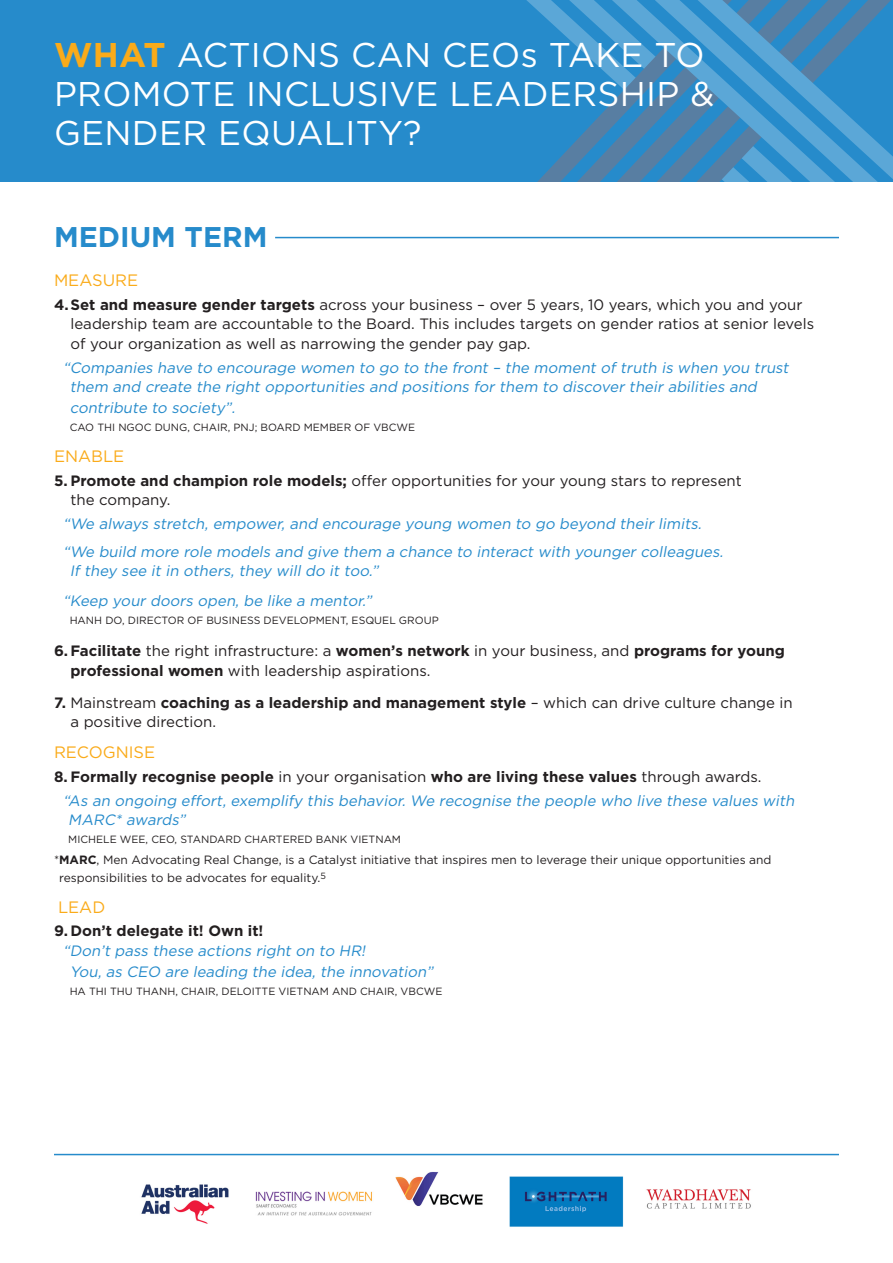
<style>
.page{position:relative;width:893px;height:1263px;background:#fff}
.page>*{position:absolute;margin:0;border:0;box-sizing:border-box;transform-origin:0 0}
.t1{font:34.35px/38.8px "Gotham";letter-spacing:.01em;color:#fff}
.t2{font:700 28.5px "Gotham";color:#268bcb}
.t3{font:16.5px "Gotham";color:#faab1a}
.t4{font:italic 15px/19.5px "Gotham";color:#268bcb}
.t5{font:15px/19.5px "Gotham";color:#231f20}
.t6{font:700 15px "Gotham";color:#231f20}
.t7{font:12px/18px "Gotham";color:#231f20}
.t8{font:10.5px "Gotham";color:#231f20}
.s1{font-weight:700;color:#faab1a}
.s2{font-weight:700}
.s3{font-weight:400}
</style>
<div class="page">
<img style="left:141px;top:1172px;width:610px;height:55px">
<div style="left:0;top:0;width:893px;height:182px;background:#268bcb"></div>
<svg style="left:526px;top:0;width:367px;height:182px"></svg>
<hr style="left:275px;top:237px;width:564px;height:1px;background:#268bcb">
<hr style="left:54px;top:1154px;width:785px;height:1px;background:#268bcb">
<p class="t1" style="left:54px;top:35px;width:662px"><span class="s1">WHAT</span> ACTIONS CAN CEOs TAKE TO<br>PROMOTE INCLUSIVE LEADERSHIP &amp;<br>GENDER EQUALITY?</p>
<p class="t2" style="left:54px;top:220px;width:215px">MEDIUM TERM</p>
<p class="t3" style="left:54px;top:271px;width:86px">MEASURE</p>
<p class="t5" style="left:70px;top:294px;width:745px;text-indent:-16px"><span class="s2">4.Set and measure gender targets</span> across your business – over 5 years, 10 years, which you and your leadership team are accountable to the Board. This includes targets on gender ratios at senior levels of your organization as well as narrowing the gender pay gap.</p>
<p class="t4" style="left:70px;top:357px;width:723px;text-indent:-7px">“Companies have to encourage women to go to the front – the moment of truth is when you trust them and create the right opportunities and positions for them to discover their abilities and</p>
<p class="t4" style="left:70px;top:398px;width:170px">contribute to society”.</p>
<p class="t8" style="left:70px;top:422px;width:347px">CAO THI NGOC DUNG, CHAIR, PNJ; BOARD MEMBER OF VBCWE</p>
<p class="t3" style="left:54px;top:447px;width:72px">ENABLE</p>
<p class="t5" style="left:70px;top:470px;width:673px;text-indent:-16px"><span class="s2">5. Promote and champion role models;</span> offer opportunities for your young stars to represent the company.</p>
<p class="t4" style="left:63px;top:513px;width:643px">“We always stretch, empower, and encourage young women to go beyond their limits.</p>
<p class="t4" style="left:70px;top:542px;width:658px;text-indent:-7px">“We build more role models and give them a chance to interact with younger colleagues.<br>If they see it in others, they will do it too.”</p>
<p class="t4" style="left:63px;top:591px;width:313px">“Keep your doors open, be like a mentor.”</p>
<p class="t8" style="left:70px;top:614px;width:371px">HANH DO, DIRECTOR OF BUSINESS DEVELOPMENT, ESQUEL GROUP</p>
<p class="t5" style="left:70px;top:641px;width:716px;text-indent:-16px"><span class="s2">6.Facilitate</span> the right infrastructure: a <span class="s2">women’s network</span> in your business, and <span class="s2">programs for young professional women</span> with leadership aspirations.</p>
<p class="t5" style="left:70px;top:693px;width:724px;text-indent:-16px"><span class="s2">7.</span> Mainstream <span class="s2">coaching as a leadership and management style</span> – which can drive culture change in a positive direction.</p>
<p class="t3" style="left:54px;top:743px;width:103px">RECOGNISE</p>
<p class="t6" style="left:54px;top:768px;width:709px">8. Formally recognise people <span class="s3">in your organisation</span> who are living these values <span class="s3">through awards.</span></p>
<p class="t4" style="left:68px;top:790px;width:730px;text-indent:-5px">“As an ongoing effort, exemplify this behavior. We recognise the people who live these values with<br>MARC* awards”</p>
<p class="t8" style="left:68px;top:834px;width:334px">MICHELE WEE, CEO, STANDARD CHARTERED BANK VIETNAM</p>
<p class="t7" style="left:59px;top:850px;width:714px;text-indent:-5px">*<span class="s2">MARC</span>, Men Advocating Real Change, is a Catalyst initiative that inspires men to leverage their unique opportunities and responsibilities to be advocates for equality.<sup>5</sup></p>
<p class="t3" style="left:58px;top:898px;width:49px">LEAD</p>
<p class="t6" style="left:54px;top:922px;width:211px">9. Don’t delegate it! Own it!</p>
<p class="t4" style="left:70px;top:940px;width:368px;line-height:21px;text-indent:-7px">“Don’t pass these actions right on to HR!<br>You, as CEO are leading the idea, the innovation”</p>
<p class="t8" style="left:70px;top:985px;width:374px">HA THI THU THANH, CHAIR, DELOITTE VIETNAM AND CHAIR, VBCWE</p>
</div>
